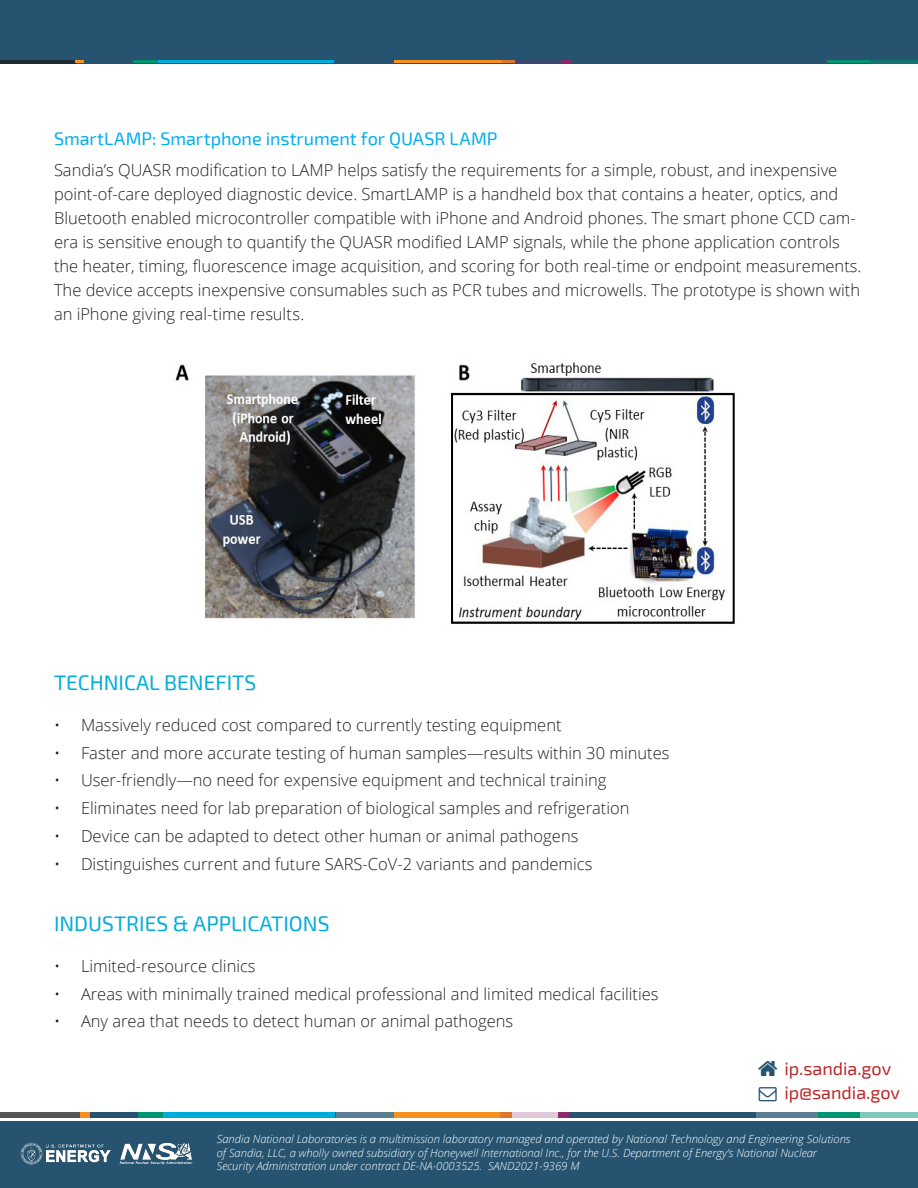
<style>
.page{position:relative;width:918px;height:1188px;background:#fff}
.page>*{position:absolute;margin:0;border:0;box-sizing:border-box;transform-origin:0 0}
.Subheadings{font:21px "Exo 2";color:#00acd9}
.Body_Text{font:18px "Exo 2";letter-spacing:-.005em;color:#00aeef}
.t1{font:18px "Exo 2";color:#ba2627}
.Subheadings-2{font:300 16.5px/24px "Open Sans";color:#231f20}
.t2{font:italic 300 11.25px/13.5px "Open Sans";color:#fff}
</style>
<div class="page">
<div style="left:0;top:0;width:918px;height:64px;background:#255370"></div>
<hr style="left:0;top:60px;width:76px;height:3px;background:#1e1d1e">
<svg style="left:75px;top:60px;width:9px;height:3px"></svg>
<hr style="left:157px;top:60px;width:177px;height:3px;background:#00acd9">
<hr style="left:134px;top:60px;width:24px;height:3px;background:#009472">
<hr style="left:394px;top:60px;width:121px;height:3px;background:#f6911e">
<svg style="left:562px;top:60px;width:10px;height:3px"></svg>
<hr style="left:502px;top:60px;width:60px;height:3px;background:#8d286c">
<hr style="left:869px;top:60px;width:49px;height:3px;background:#009472">
<hr style="left:827px;top:60px;width:43px;height:3px;background:#009472">
<div style="left:0;top:1112px;width:82px;height:6px;background:#565556"></div>
<div style="left:81px;top:1112px;width:9px;height:6px;background:#f6911e"></div>
<div style="left:90px;top:1112px;width:48px;height:6px;background:#255370"></div>
<div style="left:161px;top:1112px;width:174px;height:6px;background:#00acd9"></div>
<div style="left:138px;top:1112px;width:24px;height:6px;background:#009472"></div>
<div style="left:335px;top:1112px;width:59px;height:6px;background:#5b7e93"></div>
<div style="left:394px;top:1112px;width:118px;height:6px;background:#f6911e"></div>
<div style="left:558px;top:1112px;width:12px;height:6px;background:#8d286c"></div>
<svg style="left:500px;top:1112px;width:58px;height:6px"></svg>
<div style="left:569px;top:1112px;width:187px;height:6px;background:#255370"></div>
<div style="left:754px;top:1112px;width:66px;height:6px;background:#5b7e93"></div>
<div style="left:859px;top:1112px;width:59px;height:6px;background:#80c9b8"></div>
<div style="left:819px;top:1112px;width:41px;height:6px;background:#009472"></div>
<div style="left:0;top:1121px;width:918px;height:67px;background:#255370"></div>
<img style="left:20px;top:1142px;width:91px;height:23px">
<img style="left:119px;top:1143px;width:74px;height:22px">
<img style="left:175px;top:362px;width:560px;height:262px">
<p class="Body_Text" style="left:54px;top:128px;width:445px">SmartLAMP: Smartphone instrument for QUASR LAMP</p>
<p class="Subheadings-2" style="left:54px;top:157px;width:809px">Sandia’s QUASR modification to LAMP helps satisfy the requirements for a simple, robust, and inexpensive point-of-care deployed diagnostic device. SmartLAMP is a handheld box that contains a heater, optics, and Bluetooth enabled microcontroller compatible with iPhone and Android phones. The smart phone CCD cam&shy;era is sensitive enough to quantify the QUASR modified LAMP signals, while the phone application controls the heater, timing, fluorescence image acquisition, and scoring for both real-time or endpoint measurements.<br>The device accepts inexpensive consumables such as PCR tubes and microwells. The prototype is shown with an iPhone giving real-time results.</p>
<p class="Subheadings" style="left:54px;top:670px;width:204px">TECHNICAL BENEFITS</p>
<p class="Subheadings-2" style="left:54px;top:713px;width:509px">• Massively reduced cost compared to currently testing equipment</p>
<p class="Subheadings-2" style="left:54px;top:740px;width:617px">• Faster and more accurate testing of human samples—results within 30 minutes</p>
<p class="Subheadings-2" style="left:54px;top:768px;width:554px">• User-friendly—no need for expensive equipment and technical training</p>
<p class="Subheadings-2" style="left:54px;top:796px;width:577px">• Eliminates need for lab preparation of biological samples and refrigeration</p>
<p class="Subheadings-2" style="left:54px;top:824px;width:526px">• Device can be adapted to detect other human or animal pathogens</p>
<p class="Subheadings-2" style="left:54px;top:851px;width:540px">• Distinguishes current and future SARS-CoV-2 variants and pandemics</p>
<p class="Subheadings" style="left:54px;top:911px;width:277px">INDUSTRIES &amp; APPLICATIONS</p>
<p class="Subheadings-2" style="left:54px;top:953px;width:203px">• Limited-resource clinics</p>
<p class="Subheadings-2" style="left:54px;top:981px;width:606px">• Areas with minimally trained medical professional and limited medical facilities</p>
<p class="Subheadings-2" style="left:54px;top:1009px;width:461px">• Any area that needs to detect human or animal pathogens</p>
<p class="t1" style="left:784px;top:1058px;width:108px">ip.sandia.gov</p>
<p class="t1" style="left:784px;top:1082px;width:117px">ip@sandia.gov</p>
<p class="t2" style="left:217px;top:1132px;width:635px">Sandia National Laboratories is a multimission laboratory managed and operated by National Technology and Engineering Solutions of Sandia, LLC, a wholly owned subsidiary of Honeywell International Inc., for the U.S. Department of Energy’s National Nuclear<br>Security Administration under contract DE-NA-0003525. SAND2021-9369 M</p>
</div>
